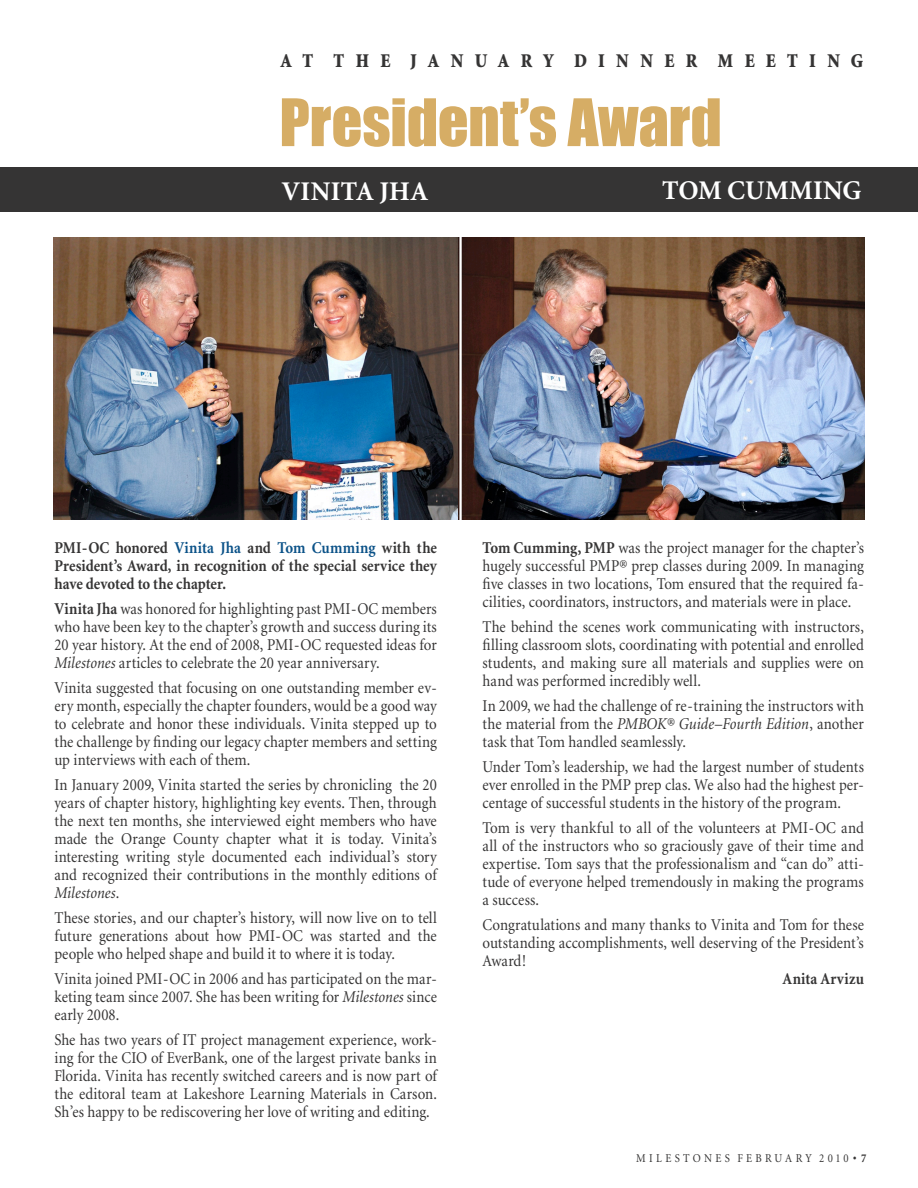
<style>
.page{position:relative;width:918px;height:1188px;background:#fff}
.page>*{position:absolute;margin:0;border:0;box-sizing:border-box;transform-origin:0 0}
.t1{font:60.45px "Impact";letter-spacing:-.005em;color:#d6ad65}
.t2{font:700 27px "Minion";letter-spacing:.015em;color:#fff}
.t3{font:900 19.5px "Minion";letter-spacing:.645em;color:#353434;scale:.9 1}
.t4{font:16.5px/18px "Minion";letter-spacing:.005em;color:#353434;text-align:justify;scale:.9 1}
.t5{font:700 16.5px/18px "Minion";letter-spacing:.005em;color:#353434;text-align:justify;scale:.9 1}
.t6{font:12px "Minion";letter-spacing:.3em;color:#353434;scale:.9 1}
.s1{color:#0b5288}
.s2{font-weight:700}
.s3{font-style:italic}
</style>
<div class="page">
<img style="left:54px;top:237px;width:811px;height:282px">
<div style="left:0;top:167px;width:918px;height:45px;background:#353434"></div>
<hr style="left:459px;top:225px;width:3px;height:304px;background:#fff">
<p class="t3" style="left:281px;top:51px;width:649px">AT THE JANUARY DINNER MEETING</p>
<h1 class="t1" style="left:279px;top:85px;width:444px">President’s Award</h1>
<h2 class="t2" style="left:282px;top:177px;width:148px">VINITA JHA</h2>
<h2 class="t2" style="left:662px;top:177px;width:201px">TOM CUMMING</h2>
<p class="t5" style="left:54px;top:539px;width:426px">PMI-OC honored <span class="s1">Vinita Jha</span> and <span class="s1">Tom Cumming</span> with the President’s Award, in recognition of the special service they have devoted to the chapter.</p>
<p class="t4" style="left:54px;top:600px;width:426px"><span class="s2">Vinita Jha</span> was honored for highlighting past PMI-OC members who have been key to the chapter’s growth and success during its 20 year history. At the end of 2008, PMI-OC requested ideas for <span class="s3">Milestones</span> articles to celebrate the 20 year anniversary.</p>
<p class="t4" style="left:54px;top:679px;width:427px">Vinita suggested that focusing on one outstanding member ev&shy;ery month, especially the chapter founders, would be a good way to celebrate and honor these individuals. Vinita stepped up to the challenge by finding our legacy chapter members and setting up interviews with each of them.</p>
<p class="t4" style="left:54px;top:776px;width:426px">In January 2009, Vinita started the series by chronicling the 20 years of chapter history, highlighting key events. Then, through the next ten months, she interviewed eight members who have made the Orange County chapter what it is today. Vinita’s interesting writing style documented each individual’s story and recognized their contributions in the monthly editions of <span class="s3">Milestones</span>.</p>
<p class="t4" style="left:54px;top:909px;width:426px">These stories, and our chapter’s history, will now live on to tell future generations about how PMI-OC was started and the people who helped shape and build it to where it is today.</p>
<p class="t4" style="left:54px;top:970px;width:427px">Vinita joined PMI-OC in 2006 and has participated on the mar&shy;keting team since 2007. She has been writing for <span class="s3">Milestones</span> since early 2008.</p>
<p class="t4" style="left:54px;top:1031px;width:427px">She has two years of IT project management experience, work&shy;ing for the CIO of EverBank, one of the largest private banks in Florida. Vinita has recently switched careers and is now part of the editoral team at Lakeshore Learning Materials in Carson.<br>Sh’es happy to be rediscovering her love of writing and editing.</p>
<p class="t4" style="left:483px;top:539px;width:425px"><span class="s2">Tom Cumming, PMP</span> was the project manager for the chapter’s hugely successful PMP® prep classes during 2009. In managing five classes in two locations, Tom ensured that the required fa&shy;cilities, coordinators, instructors, and materials were in place.</p>
<p class="t4" style="left:483px;top:618px;width:425px">The behind the scenes work communicating with instructors, filling classroom slots, coordinating with potential and enrolled students, and making sure all materials and supplies were on hand was performed incredibly well.</p>
<p class="t4" style="left:483px;top:697px;width:425px">In 2009, we had the challenge of re-training the instructors with the material from the <span class="s3">PMBOK® Guide–Fourth Edition</span>, another task that Tom handled seamlessly.</p>
<p class="t4" style="left:483px;top:758px;width:425px">Under Tom’s leadership, we had the largest number of students ever enrolled in the PMP prep clas. We also had the highest per&shy;centage of successful students in the history of the program.</p>
<p class="t4" style="left:483px;top:819px;width:425px">Tom is very thankful to all of the volunteers at PMI-OC and all of the instructors who so graciously gave of their time and expertise. Tom says that the professionalism and “can do” atti&shy;tude of everyone helped tremendously in making the programs a success.</p>
<p class="t4" style="left:483px;top:916px;width:425px">Congratulations and many thanks to Vinita and Tom for these outstanding accomplishments, well deserving of the President’s Award!</p>
<p class="t5" style="left:783px;top:970px;width:92px">Anita Arvizu</p>
<p class="t6" style="left:636px;top:1152px;width:257px">MILESTONES FEBRUARY 2010<span class="s2">• 7</span></p>
</div>
